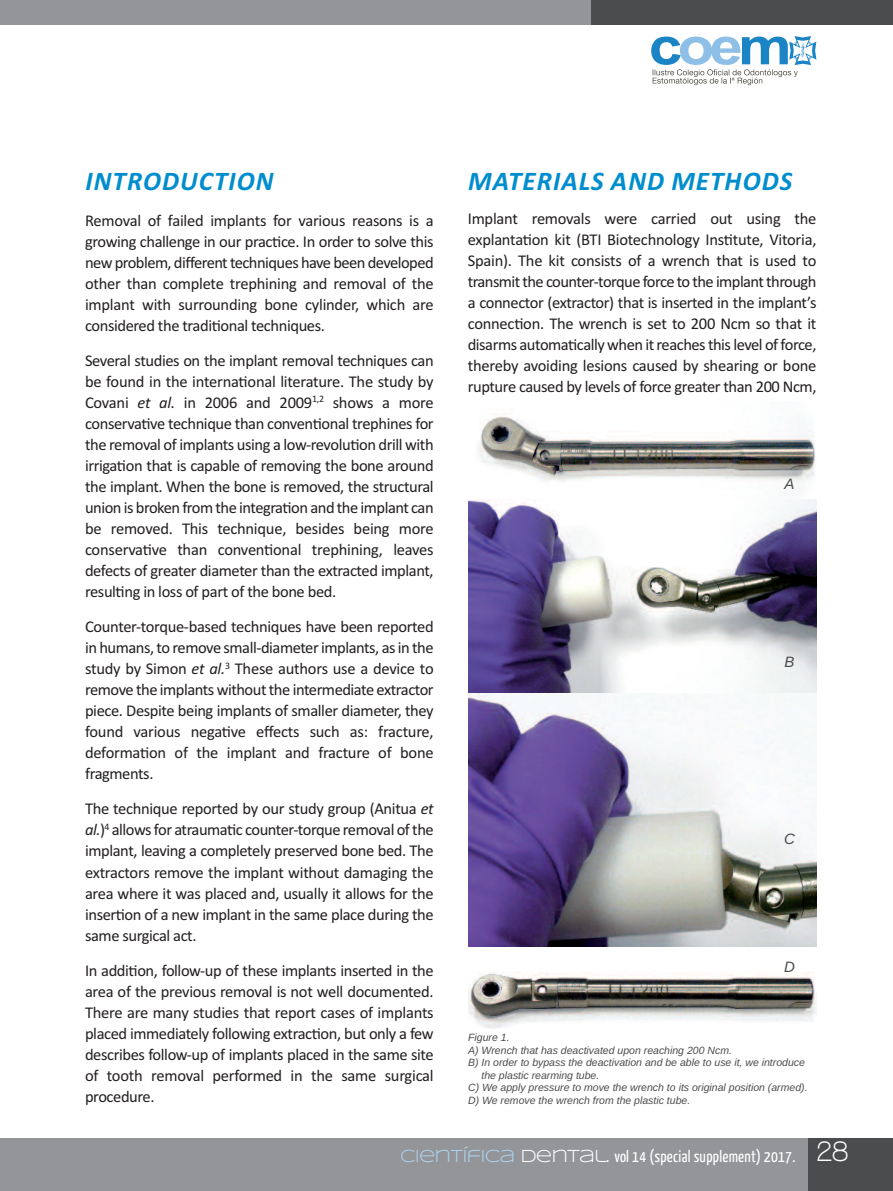
<style>
.page{position:relative;width:893px;height:1191px;background:#fff}
.page>*{position:absolute;margin:0;border:0;box-sizing:border-box;transform-origin:0 0}
.t1{font:italic 700 27px "Calibri";letter-spacing:.04em;color:#008dce}
.t2{font:16.5px/21px "Calibri";letter-spacing:-.025em;color:#231f20;text-align:justify}
.t3{font:16.5px "Yanone Kaffeesatz";letter-spacing:.015em;color:#fff}
.t4{font:italic 15px "Arimo";color:#4b4c4d}
.t5{font:italic 10.5px "Arimo";color:#4b4c4d}
.s1{font-style:italic}
.s2{font-family:"Syncopate";font-size:18px;color:#add2ed}
.s3{font-family:"Syncopate";font-size:18px}
.s4{font-family:"Walkway";font-weight:700;font-size:30px}
</style>
<div class="page">
<img style="left:478px;top:409px;width:339px;height:91px">
<img style="left:468px;top:500px;width:349px;height:193px">
<img style="left:468px;top:693px;width:349px;height:254px">
<img style="left:468px;top:972px;width:348px;height:56px">
<div style="left:0;top:1138px;width:893px;height:53px;background:#939598"></div>
<div style="left:0;top:0;width:599px;height:25px;background:#939598"></div>
<div style="left:591px;top:0;width:302px;height:25px;background:#4b4c4d"></div>
<div style="left:808px;top:1138px;width:85px;height:53px;background:#4b4c4d"></div>
<svg style="left:651px;top:36px;width:165px;height:49px"></svg>
<h1 class="t1" style="left:86px;top:165px;width:190px">INTRODUCTION</h1>
<p class="t2" style="left:85px;top:209px;width:350px">Removal of failed implants for various reasons is a growing challenge in our practice. In order to solve this new problem, different techniques have been developed other than complete trephining and removal of the implant with surrounding bone cylinder, which are considered the traditional techniques.</p>
<p class="t2" style="left:85px;top:350px;width:350px">Several studies on the implant removal techniques can be found in the international literature. The study by Covani <span class="s1">et al.</span> in 2006 and 2009<sup>1,2</sup> shows a more conservative technique than conventional trephines for the removal of implants using a low-revolution drill with irrigation that is capable of removing the bone around the implant. When the bone is removed, the structural union is broken from the integration and the implant can be removed. This technique, besides being more conservative than conventional trephining, leaves defects of greater diameter than the extracted implant, resulting in loss of part of the bone bed.</p>
<p class="t2" style="left:85px;top:616px;width:350px">Counter-torque-based techniques have been reported in humans, to remove small-diameter implants, as in the study by Simon <span class="s1">et al.</span><sup>3</sup> These authors use a device to remove the implants without the intermediate extractor piece. Despite being implants of smaller diameter, they found various negative effects such as: fracture, deformation of the implant and fracture of bone fragments.</p>
<p class="t2" style="left:85px;top:798px;width:350px">The technique reported by our study group (Anitua <span class="s1">et al.</span>)<sup>4</sup> allows for atraumatic counter-torque removal of the implant, leaving a completely preserved bone bed. The extractors remove the implant without damaging the area where it was placed and, usually it allows for the insertion of a new implant in the same place during the same surgical act.</p>
<p class="t2" style="left:85px;top:959px;width:350px">In addition, follow-up of these implants inserted in the area of the previous removal is not well documented.<br>There are many studies that report cases of implants placed immediately following extraction, but only a few describes follow-up of implants placed in the same site of tooth removal performed in the same surgical procedure.</p>
<h1 class="t1" style="left:468px;top:165px;width:326px">MATERIALS AND METHODS</h1>
<p class="t2" style="left:468px;top:208px;width:350px">Implant removals were carried out using the explantation kit (BTI Biotechnology Institute, Vitoria, Spain). The kit consists of a wrench that is used to transmit the counter-torque force to the implant through a connector (extractor) that is inserted in the implant’s connection. The wrench is set to 200 Ncm so that it disarms automatically when it reaches this level of force, thereby avoiding lesions caused by shearing or bone rupture caused by levels of force greater than 200 Ncm,</p>
<p class="t4" style="left:784px;top:475px;width:12px">A</p>
<p class="t4" style="left:784px;top:653px;width:12px">B</p>
<p class="t4" style="left:784px;top:829px;width:12px">C</p>
<p class="t4" style="left:784px;top:957px;width:12px">D</p>
<p class="t5" style="left:468px;top:1031px;width:43px">Figure 1.</p>
<p class="t5" style="left:468px;top:1043px;width:265px">A) Wrench that has deactivated upon reaching 200 Ncm.</p>
<p class="t5" style="left:468px;top:1056px;width:338px">B) In order to bypass the deactivation and be able to use it, we introduce</p>
<p class="t5" style="left:481px;top:1069px;width:119px">the plastic rearming tube.</p>
<p class="t5" style="left:468px;top:1081px;width:341px">C) We apply pressure to move the wrench to its original position (armed).</p>
<p class="t5" style="left:468px;top:1094px;width:224px">D) We remove the wrench from the plastic tube.</p>
<p class="t3" style="left:400px;top:1145px;width:450px"><span class="s2">CIENTÍFICA</span> <span class="s3">DENTAL.</span> vol 14 (special supplement) 2017. <span class="s4">28</span></p>
</div>
